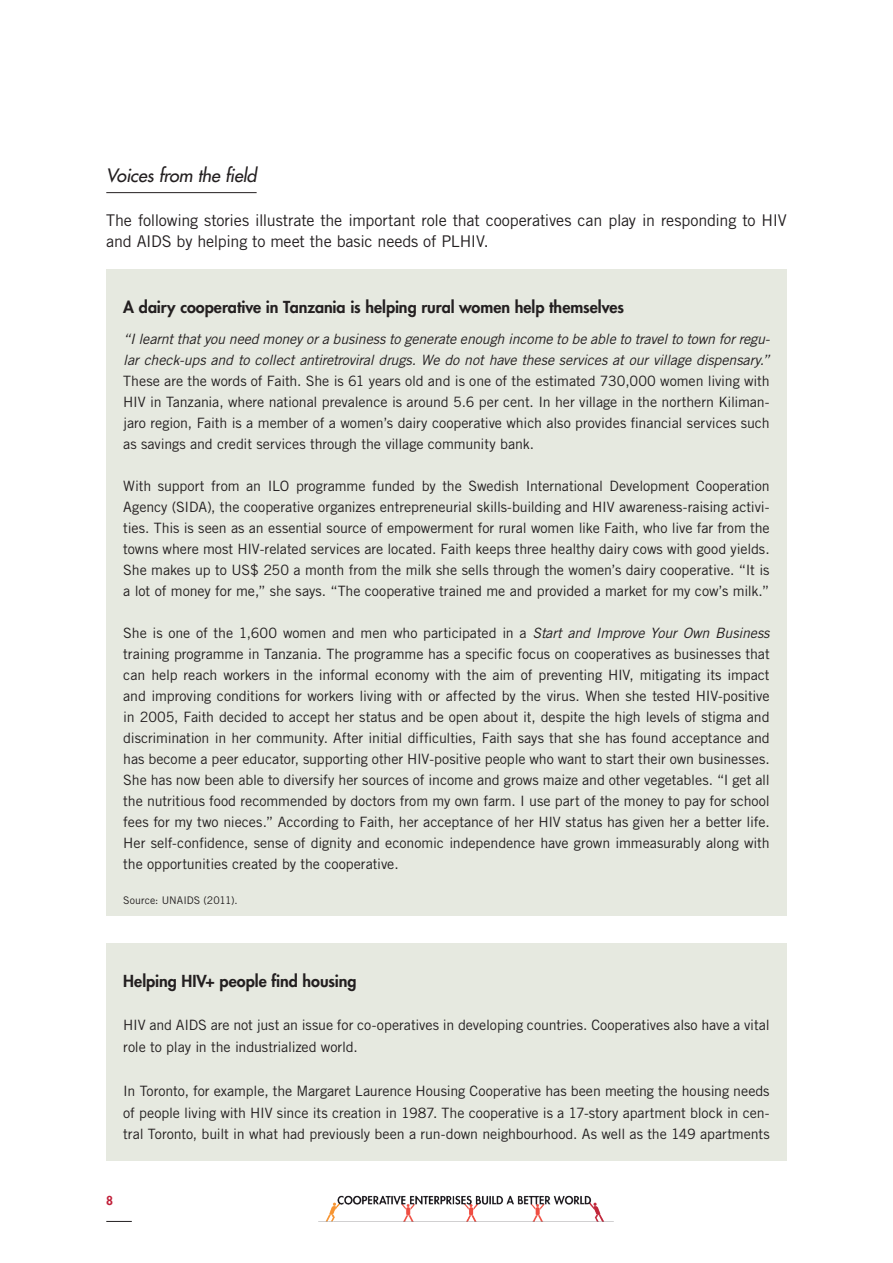
<style>
.page{position:relative;width:893px;height:1263px;background:#fff}
.page>*{position:absolute;margin:0;border:0;box-sizing:border-box;transform-origin:0 0}
.body{font:italic 500 18px "Futura Std";letter-spacing:-.01em;color:#231f20}
.body-2{font:16.2px/21.8px "Trade Gothic LT Std";letter-spacing:-.015em;color:#231f20}
.body-3{font:800 16.2px "Futura Std";color:#231f20}
.body-4{font:14.25px/21px "Trade Gothic LT Std";letter-spacing:-.005em;color:#231f20;text-align:justify}
.t1{font:800 12px "Futura Std";color:#c11f39}
.body-5{font:10.5px "Trade Gothic LT Std";letter-spacing:.005em;color:#231f20}
.s1{font-style:italic}
</style>
<div class="page">
<img style="left:318px;top:1195px;width:296px;height:27px">
<svg style="left:106px;top:1221px;width:26px;height:1px"></svg>
<hr style="left:106px;top:192px;width:151px;height:1px;background:#231f20">
<div style="left:106px;top:269px;width:681px;height:646px;background:#e6e9e0"></div>
<div style="left:106px;top:943px;width:681px;height:218px;background:#e6e9e0"></div>
<p class="body" style="left:106px;top:164px;width:152px">Voices from the field</p>
<p class="body-2" style="left:106px;top:209px;width:682px">The following stories illustrate the important role that cooperatives can play in responding to HIV and AIDS by helping to meet the basic needs of PLHIV.</p>
<p class="body-3" style="left:123px;top:296px;width:502px">A dairy cooperative in Tanzania is helping rural women help themselves</p>
<p class="body-4" style="left:123px;top:328px;width:648px"><span class="s1">“I learnt that you need money or a business to generate enough income to be able to travel to town for regu&shy;lar check-ups and to collect antiretroviral drugs. We do not have these services at our village dispensary.” </span>These are the words of Faith. She is 61 years old and is one of the estimated 730,000 women living with HIV in Tanzania, where national prevalence is around 5.6 per cent. In her village in the northern Kiliman&shy;jaro region, Faith is a member of a women’s dairy cooperative which also provides financial services such as savings and credit services through the village community bank.</p>
<p class="body-4" style="left:123px;top:475px;width:648px">With support from an ILO programme funded by the Swedish International Development Cooperation Agency (SIDA), the cooperative organizes entrepreneurial skills-building and HIV awareness-raising activi&shy;ties. This is seen as an essential source of empowerment for rural women like Faith, who live far from the towns where most HIV-related services are located. Faith keeps three healthy dairy cows with good yields.<br>She makes up to US$ 250 a month from the milk she sells through the women’s dairy cooperative. “It is a lot of money for me,” she says. “The cooperative trained me and provided a market for my cow’s milk.”</p>
<p class="body-4" style="left:123px;top:622px;width:648px">She is one of the 1,600 women and men who participated in a <span class="s1">Start and Improve Your Own Business </span>training programme in Tanzania. The programme has a specific focus on cooperatives as businesses that can help reach workers in the informal economy with the aim of preventing HIV, mitigating its impact and improving conditions for workers living with or affected by the virus. When she tested HIV-positive in 2005, Faith decided to accept her status and be open about it, despite the high levels of stigma and discrimination in her community. After initial difficulties, Faith says that she has found acceptance and has become a peer educator, supporting other HIV-positive people who want to start their own businesses.<br>She has now been able to diversify her sources of income and grows maize and other vegetables. “I get all the nutritious food recommended by doctors from my own farm. I use part of the money to pay for school fees for my two nieces.” According to Faith, her acceptance of her HIV status has given her a better life.<br>Her self-confidence, sense of dignity and economic independence have grown immeasurably along with the opportunities created by the cooperative.</p>
<p class="body-5" style="left:123px;top:894px;width:116px">Source: UNAIDS (2011).</p>
<p class="body-3" style="left:123px;top:971px;width:235px">Helping HIV+ people find housing</p>
<p class="body-4" style="left:123px;top:1014px;width:648px;line-height:21.8px">HIV and AIDS are not just an issue for co-operatives in developing countries. Cooperatives also have a vital role to play in the industrialized world.</p>
<p class="body-4" style="left:123px;top:1079px;width:648px;line-height:21.8px">In Toronto, for example, the Margaret Laurence Housing Cooperative has been meeting the housing needs of people living with HIV since its creation in 1987. The cooperative is a 17-story apartment block in cen&shy;tral Toronto, built in what had previously been a run-down neighbourhood. As well as the 149 apartments</p>
<p class="t1" style="left:106px;top:1192px;width:8px">8</p>
</div>
